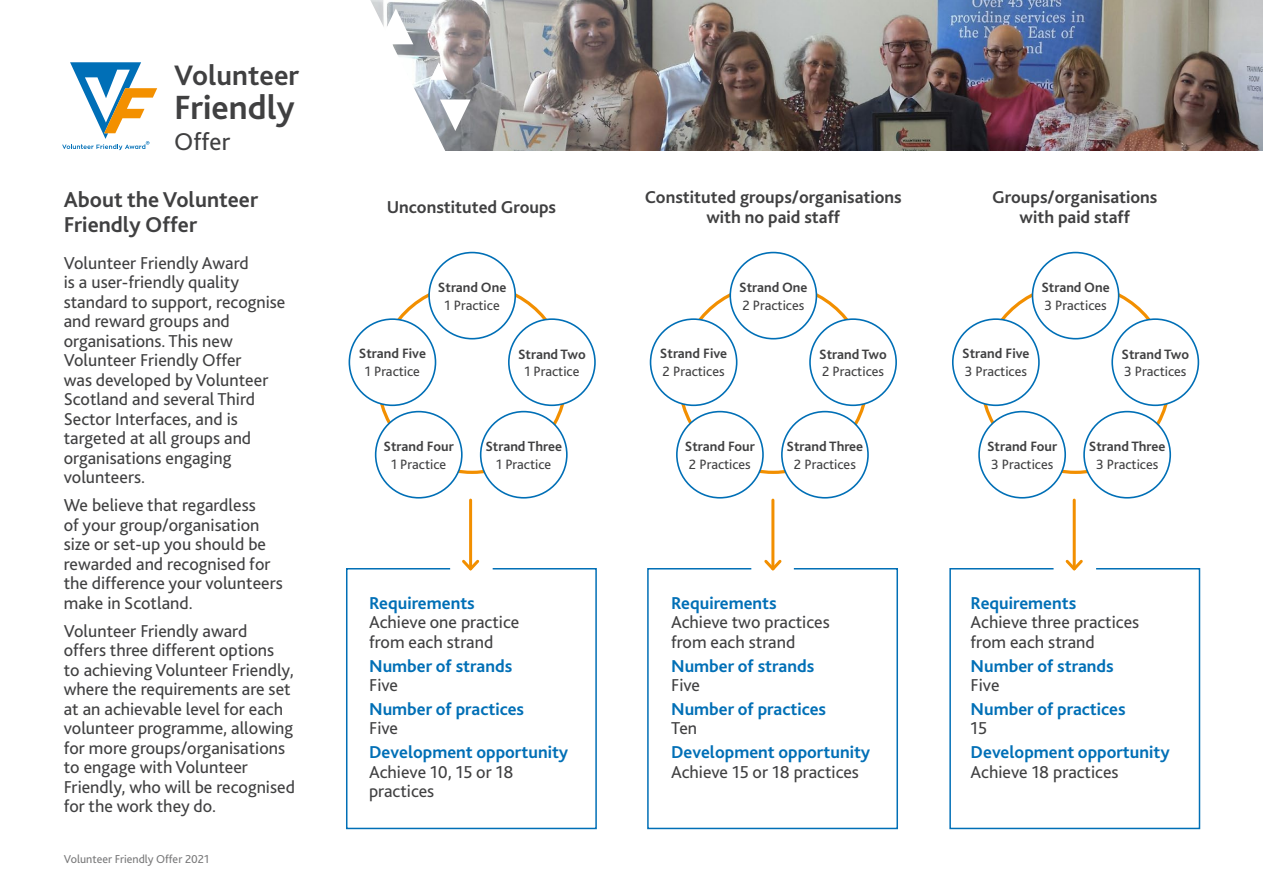
<style>
.page{position:relative;width:1263px;height:893px;background:#fff}
.page>*{position:absolute;margin:0;border:0;box-sizing:border-box;transform-origin:0 0}
.t1{font:700 35.1px "Bliss";color:#404041}
.t2{font:700 29.55px "Bliss";color:#404041}
.t3{font:25.5px "Bliss";color:#404041}
.t4{font:700 22.5px/25.5px "Bliss";color:#404041}
.t5{font:18px/19.5px "Bliss";color:#404041}
.t6{font:700 18px "Bliss";color:#006fb6}
.t7{font:700 18px/19.5px "Bliss";color:#404041;text-align:center}
.t8{font:700 14.25px "Bliss";color:#404041}
.t9{font:14.25px "Bliss";color:#404041}
.t10{font:12px "Bliss";color:#79797a}
</style>
<div class="page">
<svg style="left:62px;top:62px;width:95px;height:88px"></svg>
<div style="left:349px;top:318px;width:87px;height:88px;border:2px solid #006fb6;border-radius:50%"></div>
<div style="left:375px;top:411px;width:88px;height:88px;border:2px solid #006fb6;border-radius:50%"></div>
<div style="left:428px;top:252px;width:88px;height:87px;border:2px solid #006fb6;border-radius:50%"></div>
<div style="left:480px;top:411px;width:88px;height:88px;border:2px solid #006fb6;border-radius:50%"></div>
<div style="left:508px;top:318px;width:88px;height:88px;border:2px solid #006fb6;border-radius:50%"></div>
<div style="left:650px;top:318px;width:87px;height:88px;border:2px solid #006fb6;border-radius:50%"></div>
<div style="left:676px;top:411px;width:88px;height:88px;border:2px solid #006fb6;border-radius:50%"></div>
<div style="left:729px;top:252px;width:88px;height:87px;border:2px solid #006fb6;border-radius:50%"></div>
<div style="left:781px;top:411px;width:88px;height:88px;border:2px solid #006fb6;border-radius:50%"></div>
<div style="left:809px;top:318px;width:88px;height:88px;border:2px solid #006fb6;border-radius:50%"></div>
<div style="left:952px;top:318px;width:88px;height:88px;border:2px solid #006fb6;border-radius:50%"></div>
<div style="left:978px;top:411px;width:88px;height:88px;border:2px solid #006fb6;border-radius:50%"></div>
<div style="left:1032px;top:252px;width:87px;height:87px;border:2px solid #006fb6;border-radius:50%"></div>
<div style="left:1083px;top:411px;width:88px;height:88px;border:2px solid #006fb6;border-radius:50%"></div>
<div style="left:1111px;top:318px;width:88px;height:88px;border:2px solid #006fb6;border-radius:50%"></div>
<svg style="left:647px;top:568px;width:251px;height:262px"></svg>
<svg style="left:949px;top:568px;width:252px;height:262px"></svg>
<svg style="left:346px;top:568px;width:251px;height:262px"></svg>
<img style="left:471px;top:0;width:792px;height:150px">
<svg style="left:370px;top:0;width:101px;height:151px"></svg>
<hr style="left:771px;top:500px;width:3px;height:69px;background:#f28f00">
<svg style="left:762px;top:557px;width:22px;height:16px"></svg>
<hr style="left:1073px;top:500px;width:3px;height:69px;background:#f28f00">
<svg style="left:1063px;top:557px;width:22px;height:16px"></svg>
<hr style="left:469px;top:500px;width:3px;height:69px;background:#f28f00">
<svg style="left:459px;top:557px;width:23px;height:16px"></svg>
<h2 class="t2" style="left:174px;top:57px;width:127px">Volunteer</h2>
<h1 class="t1" style="left:174px;top:85px;width:122px">Friendly</h1>
<h3 class="t3" style="left:174px;top:126px;width:57px">Offer</h3>
<p class="t4" style="left:64px;top:187px;width:196px">About the Volunteer<br>Friendly Offer</p>
<p class="t5" style="left:64px;top:253px;width:223px">Volunteer Friendly Award<br>is a user-friendly quality standard to support, recognise and reward groups and organisations. This new<br>Volunteer Friendly Offer<br>was developed by Volunteer<br>Scotland and several Third<br>Sector Interfaces, and is targeted at all groups and organisations engaging volunteers.</p>
<p class="t5" style="left:64px;top:495px;width:220px">We believe that regardless<br>of your group/organisation size or set-up you should be rewarded and recognised for the difference your volunteers make in Scotland.</p>
<p class="t5" style="left:64px;top:621px;width:233px">Volunteer Friendly award<br>offers three different options<br>to achieving Volunteer Friendly, where the requirements are set at an achievable level for each volunteer programme, allowing for more groups/organisations to engage with Volunteer<br>Friendly, who will be recognised for the work they do.</p>
<p class="t10" style="left:64px;top:852px;width:147px">Volunteer Friendly Offer 2021</p>
<p class="t7" style="left:645px;top:188px;width:258px">Constituted groups/organisations with no paid staff</p>
<p class="t7" style="left:387px;top:197px;width:171px">Unconstituted Groups</p>
<p class="t7" style="left:992px;top:188px;width:167px">Groups/organisations with paid staff</p>
<p class="t8" style="left:438px;top:279px;width:70px">Strand One</p>
<p class="t9" style="left:445px;top:296px;width:57px">1 Practice</p>
<p class="t8" style="left:739px;top:279px;width:70px">Strand One</p>
<p class="t9" style="left:742px;top:296px;width:63px">2 Practices</p>
<p class="t8" style="left:1041px;top:279px;width:70px">Strand One</p>
<p class="t9" style="left:1044px;top:296px;width:64px">3 Practices</p>
<p class="t8" style="left:359px;top:344px;width:69px">Strand Five</p>
<p class="t9" style="left:365px;top:362px;width:57px">1 Practice</p>
<p class="t8" style="left:518px;top:345px;width:69px">Strand Two</p>
<p class="t9" style="left:524px;top:363px;width:57px">1 Practice</p>
<p class="t8" style="left:660px;top:344px;width:69px">Strand Five</p>
<p class="t9" style="left:663px;top:362px;width:63px">2 Practices</p>
<p class="t8" style="left:819px;top:345px;width:69px">Strand Two</p>
<p class="t9" style="left:822px;top:363px;width:63px">2 Practices</p>
<p class="t8" style="left:962px;top:344px;width:69px">Strand Five</p>
<p class="t9" style="left:965px;top:362px;width:64px">3 Practices</p>
<p class="t8" style="left:1121px;top:345px;width:69px">Strand Two</p>
<p class="t9" style="left:1124px;top:363px;width:64px">3 Practices</p>
<p class="t8" style="left:384px;top:438px;width:72px">Strand Four</p>
<p class="t9" style="left:391px;top:455px;width:57px">1 Practice</p>
<p class="t8" style="left:485px;top:438px;width:78px">Strand Three</p>
<p class="t9" style="left:496px;top:455px;width:57px">1 Practice</p>
<p class="t8" style="left:685px;top:438px;width:72px">Strand Four</p>
<p class="t9" style="left:689px;top:455px;width:63px">2 Practices</p>
<p class="t8" style="left:786px;top:438px;width:78px">Strand Three</p>
<p class="t9" style="left:794px;top:455px;width:63px">2 Practices</p>
<p class="t8" style="left:987px;top:438px;width:72px">Strand Four</p>
<p class="t9" style="left:991px;top:455px;width:64px">3 Practices</p>
<p class="t8" style="left:1089px;top:438px;width:78px">Strand Three</p>
<p class="t9" style="left:1096px;top:455px;width:64px">3 Practices</p>
<p class="t6" style="left:369px;top:592px;width:107px">Requirements</p>
<p class="t5" style="left:369px;top:613px;width:152px">Achieve one practice from each strand</p>
<p class="t6" style="left:369px;top:654px;width:145px">Number of strands</p>
<p class="t5" style="left:369px;top:675px;width:30px">Five</p>
<p class="t6" style="left:369px;top:698px;width:157px">Number of practices</p>
<p class="t5" style="left:369px;top:719px;width:30px">Five</p>
<p class="t6" style="left:369px;top:741px;width:201px">Development opportunity</p>
<p class="t5" style="left:369px;top:762px;width:146px">Achieve 10, 15 or 18 practices</p>
<p class="t6" style="left:671px;top:592px;width:107px">Requirements</p>
<p class="t5" style="left:671px;top:613px;width:160px">Achieve two practices from each strand</p>
<p class="t6" style="left:671px;top:654px;width:145px">Number of strands</p>
<p class="t5" style="left:671px;top:675px;width:30px">Five</p>
<p class="t6" style="left:671px;top:698px;width:157px">Number of practices</p>
<p class="t5" style="left:671px;top:719px;width:28px">Ten</p>
<p class="t6" style="left:671px;top:741px;width:201px">Development opportunity</p>
<p class="t5" style="left:671px;top:762px;width:189px">Achieve 15 or 18 practices</p>
<p class="t6" style="left:970px;top:592px;width:107px">Requirements</p>
<p class="t5" style="left:970px;top:613px;width:170px">Achieve three practices from each strand</p>
<p class="t6" style="left:970px;top:654px;width:145px">Number of strands</p>
<p class="t5" style="left:970px;top:675px;width:30px">Five</p>
<p class="t6" style="left:970px;top:698px;width:157px">Number of practices</p>
<p class="t5" style="left:970px;top:719px;width:18px">15</p>
<p class="t6" style="left:970px;top:741px;width:201px">Development opportunity</p>
<p class="t5" style="left:970px;top:762px;width:149px">Achieve 18 practices</p>
</div>
